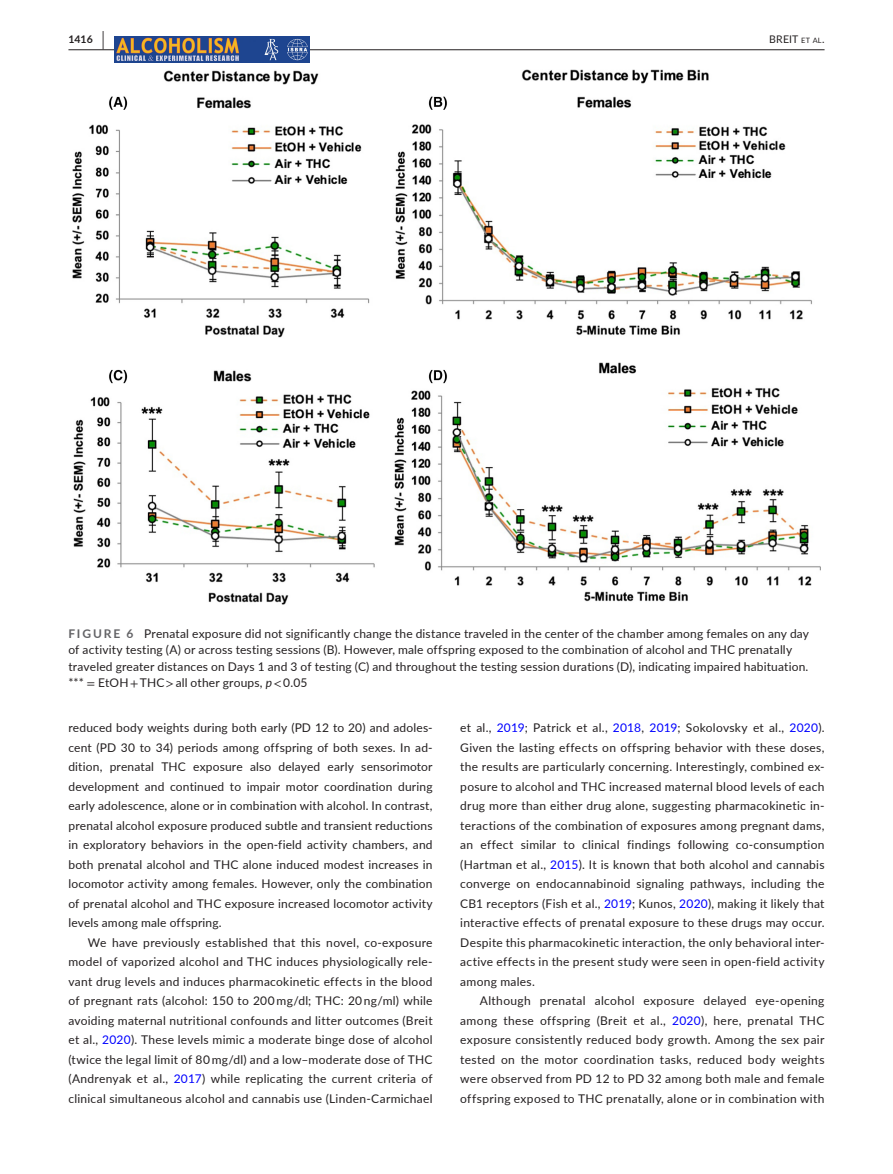
<style>
.page{position:relative;width:893px;height:1174px;background:#fff}
.page>*{position:absolute;margin:0;border:0;box-sizing:border-box;transform-origin:0 0}
.t1{font:12px/19.5px "Lato";letter-spacing:.015em;color:#231f20;text-align:justify}
.t2{font:10.5px "Lato";letter-spacing:.02em;color:#231f20}
.t3{font:700 10.5px "Lato";color:#231f20}
.s1{font-size:19.5px}
.s2{font-size:7.35px}
.s3{font-weight:700;color:#636366}
.s4{font-family:"STIX"}
.s5{font-style:italic}
.s6{color:#00f}
</style>
<div class="page">
<hr style="left:68px;top:49px;width:756px;height:1px;background:#231f20">
<img style="left:114px;top:37px;width:196px;height:25px">
<img style="left:72px;top:69px;width:749px;height:536px">
<p class="t3" style="left:68px;top:31px;width:37px">1416 <span class="s1">|</span></p>
<p class="t2" style="left:769px;top:31px;width:57px">BREIT <span class="s2">et al</span>.</p>
<p class="t1" style="left:68px;top:624px;width:742px;line-height:16.5px;text-align:left"><span class="s3">FIGURE 6</span> Prenatal exposure did not significantly change the distance traveled in the center of the chamber among females on any day of activity testing (A) or across testing sessions (B). However, male offspring exposed to the combination of alcohol and THC prenatally traveled greater distances on Days 1 and 3 of testing (C) and throughout the testing session durations (D), indicating impaired habituation. *** <span class="s4">=</span> EtOH <span class="s4">+</span> THC <span class="s4">&gt;</span> all other groups, <span class="s5">p</span><span class="s4">&lt;</span> 0.05</p>
<p class="t1" style="left:68px;top:717px;width:366px">reduced body weights during both early (PD 12 to 20) and adoles&shy;cent (PD 30 to 34) periods among offspring of both sexes. In ad&shy;dition, prenatal THC exposure also delayed early sensorimotor development and continued to impair motor coordination during early adolescence, alone or in combination with alcohol. In contrast, prenatal alcohol exposure produced subtle and transient reductions in exploratory behaviors in the open-field activity chambers, and both prenatal alcohol and THC alone induced modest increases in locomotor activity among females. However, only the combination of prenatal alcohol and THC exposure increased locomotor activity levels among male offspring.</p>
<p class="t1" style="left:68px;top:932px;width:366px;text-indent:20px">We have previously established that this novel, co-exposure model of vaporized alcohol and THC induces physiologically rele&shy;vant drug levels and induces pharmacokinetic effects in the blood of pregnant rats (alcohol: 150 to 200 mg/dl; THC: 20 ng/ml) while avoiding maternal nutritional confounds and litter outcomes (Breit et al., <span class="s6">2020</span>). These levels mimic a moderate binge dose of alcohol (twice the legal limit of 80 mg/dl) and a low–moderate dose of THC (Andrenyak et al., <span class="s6">2017</span>) while replicating the current criteria of clinical simultaneous alcohol and cannabis use (Linden-Carmichael</p>
<p class="t1" style="left:460px;top:717px;width:366px">et al., <span class="s6">2019</span>; Patrick et al., <span class="s6">2018</span>, <span class="s6">2019</span>; Sokolovsky et al., <span class="s6">2020</span>).<br>Given the lasting effects on offspring behavior with these doses, the results are particularly concerning. Interestingly, combined ex&shy;posure to alcohol and THC increased maternal blood levels of each drug more than either drug alone, suggesting pharmacokinetic in&shy;teractions of the combination of exposures among pregnant dams, an effect similar to clinical findings following co-consumption (Hartman et al., <span class="s6">2015</span>). It is known that both alcohol and cannabis converge on endocannabinoid signaling pathways, including the CB1 receptors (Fish et al., <span class="s6">2019</span>; Kunos, <span class="s6">2020</span>), making it likely that interactive effects of prenatal exposure to these drugs may occur.<br>Despite this pharmacokinetic interaction, the only behavioral inter&shy;active effects in the present study were seen in open-field activity among males.</p>
<p class="t1" style="left:460px;top:990px;width:366px;text-indent:20px">Although prenatal alcohol exposure delayed eye-opening among these offspring (Breit et al., <span class="s6">2020</span>), here, prenatal THC exposure consistently reduced body growth. Among the sex pair tested on the motor coordination tasks, reduced body weights were observed from PD 12 to PD 32 among both male and female offspring exposed to THC prenatally, alone or in combination with</p>
</div>
